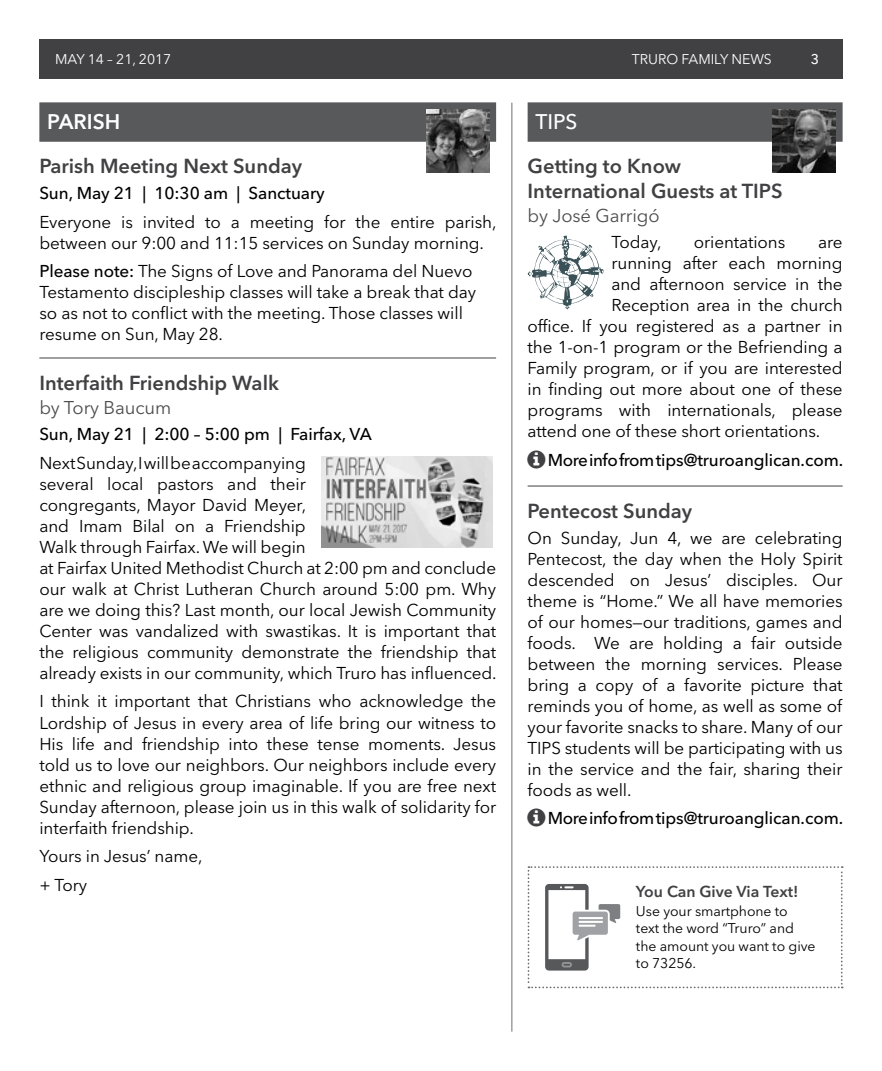
<style>
.page{position:relative;width:882px;height:1071px;background:#fff}
.page>*{position:absolute;margin:0;border:0;box-sizing:border-box;transform-origin:0 0}
.t1{font:600 21px "Avenir Next LT Pro";color:#fff}
.t2{font:500 21px "Avenir Next LT Pro";color:#fff}
.t3{font:600 20.12px/24.5px "Avenir Next LT Pro";color:#414042}
.t4{font:18.38px "Avenir Next LT Pro";letter-spacing:-.005em;color:#4d4d4f}
.t5{font:17.15px/21px "Avenir Next LT Pro";letter-spacing:-.005em;color:#000}
.t6{font:500 17.15px "Avenir Next LT Pro";letter-spacing:-.005em;color:#000}
.t7{font:600 15.75px "Avenir Next LT Pro";color:#414042}
.t8{font:14px/17.5px "Avenir Next LT Pro";letter-spacing:-.005em;color:#000}
.t9{font:14px "Avenir Next LT Pro";letter-spacing:-.005em;color:#fff}
.t10{font:500 14px "Avenir Next LT Pro";color:#fff}
.s1{font-weight:500}
</style>
<div class="page">
<div style="left:39px;top:39px;width:804px;height:40px;background:#414042"></div>
<hr style="left:512px;top:103px;width:1px;height:929px;background:#6d6e71">
<div style="left:528px;top:102px;width:315px;height:40px;background:#58595b"></div>
<hr style="left:528px;top:486px;width:315px;height:1px;background:#414042">
<div style="left:39px;top:102px;width:457px;height:40px;background:#58595b"></div>
<hr style="left:39px;top:358px;width:457px;height:1px;background:#414042">
<img style="left:773px;top:109px;width:63px;height:63px">
<img style="left:426px;top:109px;width:63px;height:63px">
<img style="left:322px;top:457px;width:171px;height:90px">
<svg style="left:528px;top:236px;width:76px;height:73px"></svg>
<svg style="left:528px;top:866px;width:315px;height:122px"></svg>
<p class="t9" style="left:55px;top:51px;width:118px">MAY 14 – 21, 2017</p>
<p class="t9" style="left:632px;top:51px;width:141px">TRURO FAMILY NEWS</p>
<p class="t10" style="left:811px;top:51px;width:10px">3</p>
<p class="t1" style="left:47px;top:109px;width:75px">PARISH</p>
<p class="t3" style="left:39px;top:154px;width:264px">Parish Meeting Next Sunday</p>
<p class="t6" style="left:39px;top:183px;width:287px">Sun, May 21 | 10:30 am | Sanctuary</p>
<p class="t5" style="left:39px;top:211px;width:459px">Everyone is invited to a meeting for the entire parish, between our 9:00 and 11:15 services on Sunday morning.</p>
<p class="t5" style="left:39px;top:261px;width:438px"><span class="s1">Please note:</span> The Signs of Love and Panorama del Nuevo Testamento discipleship classes will take a break that day so as not to conflict with the meeting. Those classes will resume on Sun, May 28.</p>
<p class="t3" style="left:39px;top:370px;width:241px">Interfaith Friendship Walk</p>
<p class="t4" style="left:39px;top:397px;width:134px">by Tory Baucum</p>
<p class="t6" style="left:39px;top:424px;width:334px">Sun, May 21 | 2:00 – 5:00 pm | Fairfax, VA</p>
<p class="t5" style="left:39px;top:452px;width:458px">Next Sunday, I will be accompanying<br>several local pastors and their<br>congregants, Mayor David Meyer,<br>and Imam Bilal on a Friendship<br>Walk through Fairfax. We will begin<br>at Fairfax United Methodist Church at 2:00 pm and conclude our walk at Christ Lutheran Church around 5:00 pm. Why are we doing this? Last month, our local Jewish Community Center was vandalized with swastikas. It is important that the religious community demonstrate the friendship that already exists in our community, which Truro has influenced.</p>
<p class="t5" style="left:39px;top:691px;width:458px;text-align:justify">I think it important that Christians who acknowledge the Lordship of Jesus in every area of life bring our witness to His life and friendship into these tense moments. Jesus told us to love our neighbors. Our neighbors include every ethnic and religious group imaginable. If you are free next Sunday afternoon, please join us in this walk of solidarity for interfaith friendship.</p>
<p class="t5" style="left:39px;top:842px;width:165px;line-height:28.5px">Yours in Jesus’ name, + Tory</p>
<p class="t2" style="left:536px;top:109px;width:44px">TIPS</p>
<p class="t3" style="left:528px;top:154px;width:257px">Getting to Know<br>International Guests at TIPS</p>
<p class="t4" style="left:528px;top:205px;width:134px">by José Garrigó</p>
<p class="t5" style="left:611px;top:232px;width:52px">Today,</p>
<p class="t5" style="left:694px;top:232px;width:93px">orientations</p>
<p class="t5" style="left:818px;top:232px;width:26px">are</p>
<p class="t5" style="left:611px;top:253px;width:233px">running after each morning</p>
<p class="t5" style="left:611px;top:274px;width:233px">and afternoon service in the</p>
<p class="t5" style="left:611px;top:295px;width:233px">Reception area in the church</p>
<p class="t5" style="left:528px;top:316px;width:317px">office. If you registered as a partner in</p>
<p class="t5" style="left:528px;top:337px;width:317px">the 1-on-1 program or the Befriending a</p>
<p class="t5" style="left:528px;top:358px;width:317px">Family program, or if you are interested</p>
<p class="t5" style="left:528px;top:379px;width:317px">in finding out more about one of these</p>
<p class="t5" style="left:528px;top:400px;width:316px">programs with internationals, please</p>
<p class="t5" style="left:528px;top:421px;width:292px">attend one of these short orientations.</p>
<p class="t6" style="left:548px;top:450px;width:297px">More info from tips@truroanglican.com.</p>
<p class="t3" style="left:528px;top:498px;width:166px">Pentecost Sunday</p>
<p class="t5" style="left:528px;top:527px;width:317px;text-align:justify">On Sunday, Jun 4, we are celebrating Pentecost, the day when the Holy Spirit descended on Jesus’ disciples. Our theme is “Home.” We all have memories of our homes—our traditions, games and foods. We are holding a fair outside between the morning services. Please bring a copy of a favorite picture that reminds you of home, as well as some of your favorite snacks to share. Many of our TIPS students will be participating with us in the service and the fair, sharing their foods as well.</p>
<p class="t6" style="left:548px;top:808px;width:297px">More info from tips@truroanglican.com.</p>
<p class="t7" style="left:636px;top:882px;width:164px">You Can Give Via Text!</p>
<p class="t8" style="left:636px;top:902px;width:181px">Use your smartphone to<br>text the word “Truro” and the amount you want to give to 73256.</p>
</div>
